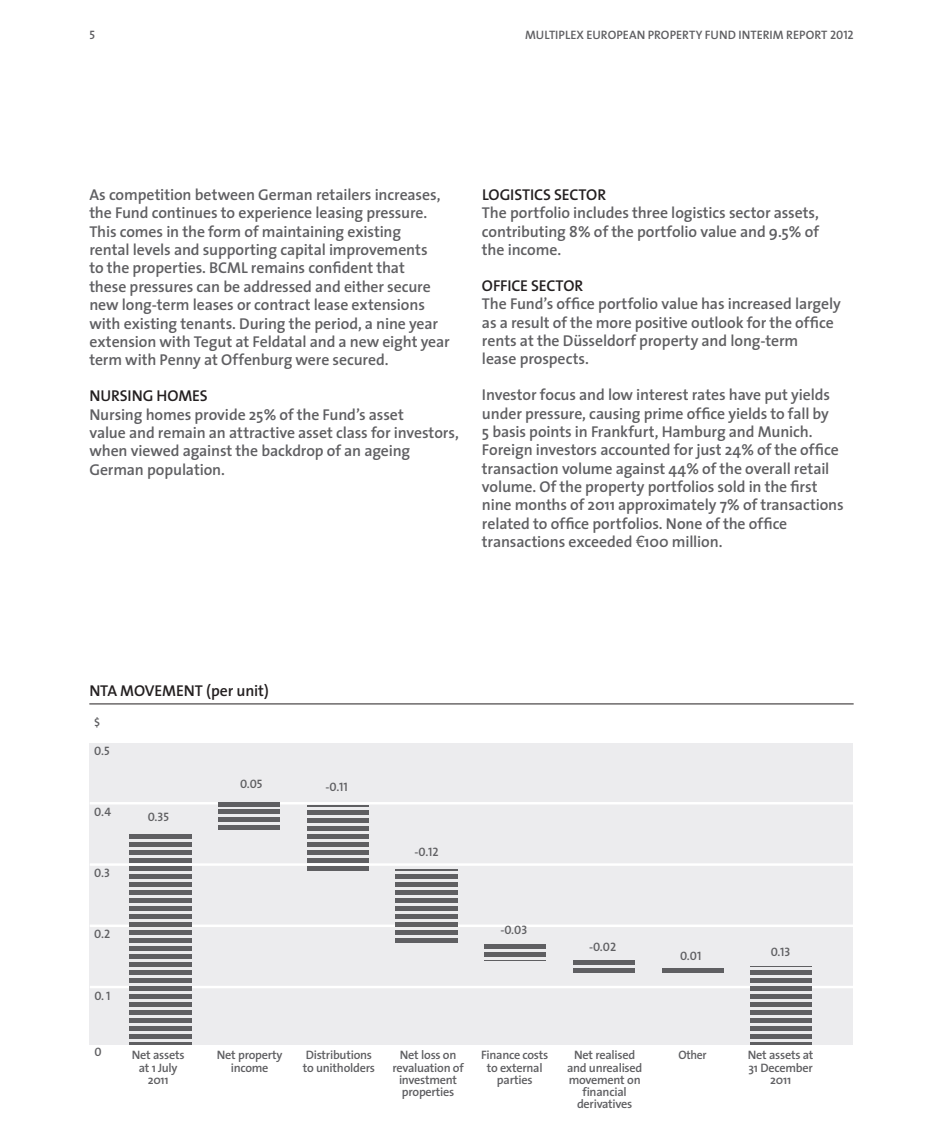
<style>
.page{position:relative;width:943px;height:1141px;background:#fff}
.page>*{position:absolute;margin:0;border:0;box-sizing:border-box;transform-origin:0 0}
.t1{font:600 15.75px/18.4px "The Sans";letter-spacing:-.005em;color:#5f5f62}
.t2{font:600 15.75px "The Sans";letter-spacing:-.005em;color:#231f20}
.t3{font:600 12.25px/12.2px "The Sans";letter-spacing:-.02em;color:#5f5f62;text-align:center}
.t4{font:12.25px "The Sans Semi Bold Caps";color:#5f5f62}
.t5{font:600 12.25px "The Sans";letter-spacing:.005em;color:#5f5f62}
.t6{font:600 12.25px "The Sans";letter-spacing:-.02em;color:#5f5f62;scale:.95 1}
.s1{font-family:"The Sans Semi Bold Caps";font-weight:400}
.s2{font-family:"Helvetica Neue LT";font-weight:400}
</style>
<div class="page">
<div style="left:89px;top:743px;width:764px;height:302px;background:#ececee"></div>
<hr style="left:90px;top:986px;width:763px;height:2px;background:#fff">
<hr style="left:90px;top:925px;width:763px;height:2px;background:#fff">
<hr style="left:90px;top:863px;width:763px;height:3px;background:#fff">
<hr style="left:90px;top:802px;width:763px;height:2px;background:#fff">
<svg style="left:218px;top:802px;width:62px;height:28px;fill:#5f5f62"></svg>
<svg style="left:307px;top:805px;width:61px;height:66px;fill:#5f5f62"></svg>
<svg style="left:396px;top:870px;width:61px;height:72px;fill:#5f5f62"></svg>
<svg style="left:484px;top:944px;width:62px;height:13px"></svg>
<svg style="left:573px;top:960px;width:61px;height:12px"></svg>
<svg style="left:662px;top:968px;width:61px;height:4px"></svg>
<svg style="left:130px;top:834px;width:61px;height:211px;fill:#5f5f62"></svg>
<svg style="left:750px;top:966px;width:62px;height:79px;fill:#5f5f62"></svg>
<hr style="left:89px;top:703px;width:764px;height:1px;background:#231f20">
<p class="t4" style="left:89px;top:24px;width:7px">5</p>
<p class="t5" style="left:525px;top:24px;width:106px">Multiplex european</p>
<p class="t5" style="left:648px;top:24px;width:207px">property fund interim Report <span class="s1">2012</span></p>
<p class="t1" style="left:89px;top:185px;width:362px">As competition between German retailers increases, the Fund continues to experience leasing pressure.<br>This comes in the form of maintaining existing<br>rental levels and supporting capital improvements<br>to the properties. BCML remains confident that<br>these pressures can be addressed and either secure new long-term leases or contract lease extensions with existing tenants. During the period, a nine year extension with Tegut at Feldatal and a new eight year term with Penny at Offenburg were secured.</p>
<p class="t2" style="left:89px;top:383px;width:100px">Nursing Homes</p>
<p class="t1" style="left:89px;top:405px;width:371px">Nursing homes provide 25% of the Fund’s asset<br>value and remain an attractive asset class for investors, when viewed against the backdrop of an ageing German population.</p>
<p class="t2" style="left:482px;top:182px;width:122px">Logistics Sector</p>
<p class="t1" style="left:482px;top:203px;width:338px;text-align:justify">The portfolio includes three logistics sector assets, contributing 8% of the portfolio value and 9.5% of the income.</p>
<p class="t2" style="left:482px;top:272px;width:100px">Office Sector</p>
<p class="t1" style="left:482px;top:294px;width:360px">The Fund’s office portfolio value has increased largely as a result of the more positive outlook for the office rents at the Düsseldorf property and long-term<br>lease prospects.</p>
<p class="t1" style="left:482px;top:385px;width:363px">Investor focus and low interest rates have put yields under pressure, causing prime office yields to fall by<br>5 basis points in Frankfurt, Hamburg and Munich.<br>Foreign investors accounted for just 24% of the office transaction volume against 44% of the overall retail volume. Of the property portfolios sold in the first nine months of 2011 approximately 7% of transactions related to office portfolios. None of the office transactions exceeded <span class="s2">€</span>100 million.</p>
<p class="t2" style="left:89px;top:678px;width:181px">nTA MOVEMENT (per unit)</p>
<p class="t3" style="left:94px;top:716px;width:8px">$</p>
<p class="t4" style="left:94px;top:740px;width:17px">0.5</p>
<p class="t4" style="left:94px;top:802px;width:18px">0.4</p>
<p class="t4" style="left:94px;top:863px;width:17px">0.3</p>
<p class="t4" style="left:94px;top:924px;width:17px">0.2</p>
<p class="t4" style="left:94px;top:985px;width:18px">0. 1</p>
<p class="t4" style="left:148px;top:806px;width:23px">0.35</p>
<p class="t4" style="left:240px;top:774px;width:24px">0.05</p>
<p class="t4" style="left:325px;top:777px;width:24px">-0.11</p>
<p class="t4" style="left:414px;top:841px;width:25px">-0.12</p>
<p class="t4" style="left:500px;top:920px;width:28px">-0.03</p>
<p class="t4" style="left:589px;top:937px;width:29px">-0.02</p>
<p class="t4" style="left:680px;top:945px;width:23px">0.01</p>
<p class="t4" style="left:770px;top:942px;width:21px">0.13</p>
<p class="t4" style="left:94px;top:1042px;width:9px">0</p>
<p class="t3" style="left:132px;top:1049px;width:54px">Net assets at 1 July<br>2011</p>
<p class="t3" style="left:217px;top:1049px;width:67px">Net property income</p>
<p class="t3" style="left:303px;top:1049px;width:74px;text-align:left">Distributions to unitholders</p>
<p class="t3" style="left:392px;top:1049px;width:73px">Net loss on revaluation of investment properties</p>
<p class="t3" style="left:481px;top:1049px;width:69px">Finance costs to external parties</p>
<p class="t3" style="left:567px;top:1049px;width:77px">Net realised and unrealised movement on financial derivatives</p>
<p class="t6" style="left:678px;top:1045px;width:31px">Other</p>
<p class="t3" style="left:747px;top:1049px;width:67px">Net assets at<br>31 December<br>2011</p>
</div>
